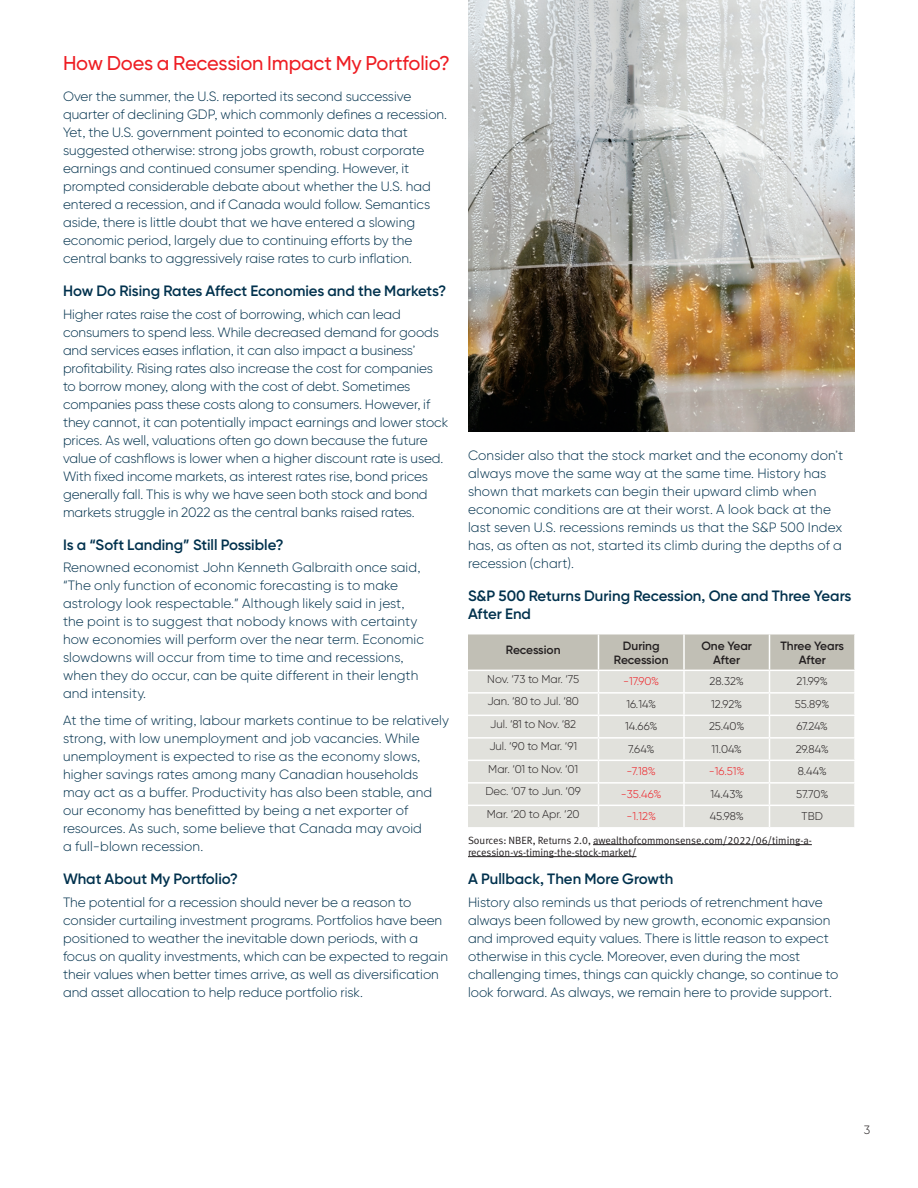
<style>
.page{position:relative;width:918px;height:1188px;background:#fff}
.page>*{position:absolute;margin:0;border:0;box-sizing:border-box;transform-origin:0 0}
.t1{font:500 19.95px "Gilroy BN";letter-spacing:-.01em;color:#ee1d23}
.t2{font:600 15px/18px "Gilroy BN";color:#00314d}
.t3{font:300 13.5px/18px "Gilroy BN";color:#00314d}
.t4{font:600 12px/13.5px "Gilroy BN";letter-spacing:-.005em;color:#231f20;text-align:center}
.t5{font:300 12px "Gilroy BN";color:#231f20}
.t6{font:300 11.25px "Gilroy BN";color:#231f20}
.t7{font:300 11.25px "Gilroy BN";color:#ee1d23}
.t8{font:10.5px/12px "Meta Normal LF";color:#231f20}
</style>
<div class="page">
<hr style="left:593px;top:844px;width:219px;height:1px;background:#231f20">
<hr style="left:468px;top:856px;width:168px;height:1px;background:#231f20">
<svg style="left:468px;top:634px;width:387px;height:193px;background:#dcdcd6"></svg>
<hr style="left:854px;top:806px;width:2px;height:21px;background:#fff">
<hr style="left:683px;top:671px;width:2px;height:21px;background:#fff">
<hr style="left:683px;top:694px;width:2px;height:21px;background:#fff">
<hr style="left:683px;top:716px;width:2px;height:21px;background:#fff">
<hr style="left:683px;top:739px;width:2px;height:21px;background:#fff">
<hr style="left:683px;top:761px;width:2px;height:21px;background:#fff">
<hr style="left:683px;top:784px;width:2px;height:21px;background:#fff">
<hr style="left:683px;top:806px;width:2px;height:21px;background:#fff">
<hr style="left:684px;top:670px;width:86px;height:1px;background:#fff">
<hr style="left:770px;top:670px;width:86px;height:1px;background:#fff">
<hr style="left:684px;top:692px;width:86px;height:2px;background:#fff">
<hr style="left:770px;top:692px;width:86px;height:2px;background:#fff">
<hr style="left:684px;top:715px;width:86px;height:1px;background:#fff">
<hr style="left:770px;top:715px;width:86px;height:1px;background:#fff">
<hr style="left:684px;top:737px;width:86px;height:2px;background:#fff">
<hr style="left:770px;top:737px;width:86px;height:2px;background:#fff">
<hr style="left:684px;top:760px;width:86px;height:1px;background:#fff">
<hr style="left:770px;top:760px;width:86px;height:1px;background:#fff">
<hr style="left:684px;top:782px;width:86px;height:2px;background:#fff">
<hr style="left:770px;top:782px;width:86px;height:2px;background:#fff">
<hr style="left:684px;top:805px;width:86px;height:1px;background:#fff">
<hr style="left:770px;top:805px;width:86px;height:1px;background:#fff">
<img style="left:468px;top:0;width:387px;height:432px">
<p class="t1" style="left:63px;top:51px;width:389px">How Does a Recession Impact My Portfolio?</p>
<p class="t3" style="left:63px;top:88px;width:386px">Over the summer, the U.S. reported its second successive quarter of declining GDP, which commonly defines a recession.<br>Yet, the U.S. government pointed to economic data that suggested otherwise: strong jobs growth, robust corporate earnings and continued consumer spending. However, it prompted considerable debate about whether the U.S. had entered a recession, and if Canada would follow. Semantics aside, there is little doubt that we have entered a slowing economic period, largely due to continuing efforts by the central banks to aggressively raise rates to curb inflation.</p>
<p class="t2" style="left:63px;top:282px;width:385px">How Do Rising Rates Affect Economies and the Markets?</p>
<p class="t3" style="left:63px;top:305px;width:387px">Higher rates raise the cost of borrowing, which can lead consumers to spend less. While decreased demand for goods and services eases inflation, it can also impact a business’ profitability. Rising rates also increase the cost for companies to borrow money, along with the cost of debt. Sometimes companies pass these costs along to consumers. However, if they cannot, it can potentially impact earnings and lower stock prices. As well, valuations often go down because the future value of cashflows is lower when a higher discount rate is used.<br>With fixed income markets, as interest rates rise, bond prices generally fall. This is why we have seen both stock and bond markets struggle in 2022 as the central banks raised rates.</p>
<p class="t2" style="left:63px;top:536px;width:222px">Is a “Soft Landing” Still Possible?</p>
<p class="t3" style="left:63px;top:559px;width:363px">Renowned economist John Kenneth Galbraith once said, “The only function of economic forecasting is to make astrology look respectable.” Although likely said in jest, the point is to suggest that nobody knows with certainty how economies will perform over the near term. Economic slowdowns will occur from time to time and recessions, when they do occur, can be quite different in their length and intensity.</p>
<p class="t3" style="left:63px;top:712px;width:387px">At the time of writing, labour markets continue to be relatively strong, with low unemployment and job vacancies. While unemployment is expected to rise as the economy slows, higher savings rates among many Canadian households may act as a buffer. Productivity has also been stable, and our economy has benefitted by being a net exporter of resources. As such, some believe that Canada may avoid<br>a full-blown recession.</p>
<p class="t2" style="left:63px;top:870px;width:176px">What About My Portfolio?</p>
<p class="t3" style="left:63px;top:893px;width:387px">The potential for a recession should never be a reason to consider curtailing investment programs. Portfolios have been positioned to weather the inevitable down periods, with a focus on quality investments, which can be expected to regain their values when better times arrive, as well as diversification and asset allocation to help reduce portfolio risk.</p>
<p class="t3" style="left:468px;top:447px;width:377px">Consider also that the stock market and the economy don’t always move the same way at the same time. History has shown that markets can begin their upward climb when economic conditions are at their worst. A look back at the last seven U.S. recessions reminds us that the S&amp;P 500 Index has, as often as not, started its climb during the depths of a recession (chart).</p>
<p class="t2" style="left:468px;top:587px;width:385px">S&amp;P 500 Returns During Recession, One and Three Years<br>After End</p>
<p class="t4" style="left:506px;top:643px;width:56px">Recession</p>
<p class="t4" style="left:614px;top:639px;width:56px">During<br>Recession</p>
<p class="t4" style="left:701px;top:639px;width:52px">One Year<br>After</p>
<p class="t4" style="left:780px;top:639px;width:65px">Three Years<br>After</p>
<p class="t6" style="left:487px;top:672px;width:93px">Nov. ‘73 to Mar. ‘75</p>
<p class="t7" style="left:623px;top:675px;width:38px">-17.90%</p>
<p class="t6" style="left:710px;top:675px;width:36px">28.32%</p>
<p class="t6" style="left:797px;top:675px;width:33px">21.99%</p>
<p class="t6" style="left:487px;top:694px;width:93px">Jan. ‘80 to Jul. ‘80</p>
<p class="t6" style="left:626px;top:697px;width:31px">16.14%</p>
<p class="t6" style="left:711px;top:697px;width:33px">12.92%</p>
<p class="t6" style="left:795px;top:697px;width:36px">55.89%</p>
<p class="t6" style="left:490px;top:717px;width:88px">Jul. ‘81 to Nov. ‘82</p>
<p class="t6" style="left:625px;top:720px;width:34px">14.66%</p>
<p class="t6" style="left:709px;top:720px;width:37px">25.40%</p>
<p class="t6" style="left:796px;top:720px;width:33px">67.24%</p>
<p class="t6" style="left:489px;top:739px;width:89px">Jul. ‘90 to Mar. ‘91</p>
<p class="t6" style="left:628px;top:742px;width:28px">7.64%</p>
<p class="t6" style="left:711px;top:742px;width:32px">11.04%</p>
<p class="t6" style="left:796px;top:742px;width:35px">29.84%</p>
<p class="t6" style="left:488px;top:762px;width:91px">Mar. ‘01 to Nov. ‘01</p>
<p class="t7" style="left:627px;top:765px;width:31px">-7.18%</p>
<p class="t7" style="left:709px;top:765px;width:37px">-16.51%</p>
<p class="t6" style="left:798px;top:765px;width:31px">8.44%</p>
<p class="t6" style="left:485px;top:784px;width:97px">Dec. ‘07 to Jun. ‘09</p>
<p class="t7" style="left:621px;top:787px;width:42px">-35.46%</p>
<p class="t6" style="left:710px;top:787px;width:34px">14.43%</p>
<p class="t6" style="left:796px;top:787px;width:34px">57.70%</p>
<p class="t6" style="left:487px;top:807px;width:94px">Mar. ‘20 to Apr. ‘20</p>
<p class="t7" style="left:626px;top:810px;width:31px">-1.12%</p>
<p class="t6" style="left:710px;top:810px;width:35px">45.98%</p>
<p class="t6" style="left:802px;top:810px;width:23px">TBD</p>
<p class="t8" style="left:468px;top:834px;width:345px">Sources: NBER, Returns 2.0, awealthofcommonsense.com/2022/06/timing-a&shy;recession-vs-timing-the-stock-market/</p>
<p class="t2" style="left:468px;top:870px;width:207px">A Pullback, Then More Growth</p>
<p class="t3" style="left:468px;top:893px;width:372px">History also reminds us that periods of retrenchment have always been followed by new growth, economic expansion and improved equity values. There is little reason to expect otherwise in this cycle. Moreover, even during the most challenging times, things can quickly change, so continue to look forward. As always, we remain here to provide support.</p>
<p class="t5" style="left:864px;top:1122px;width:8px">3</p>
</div>
